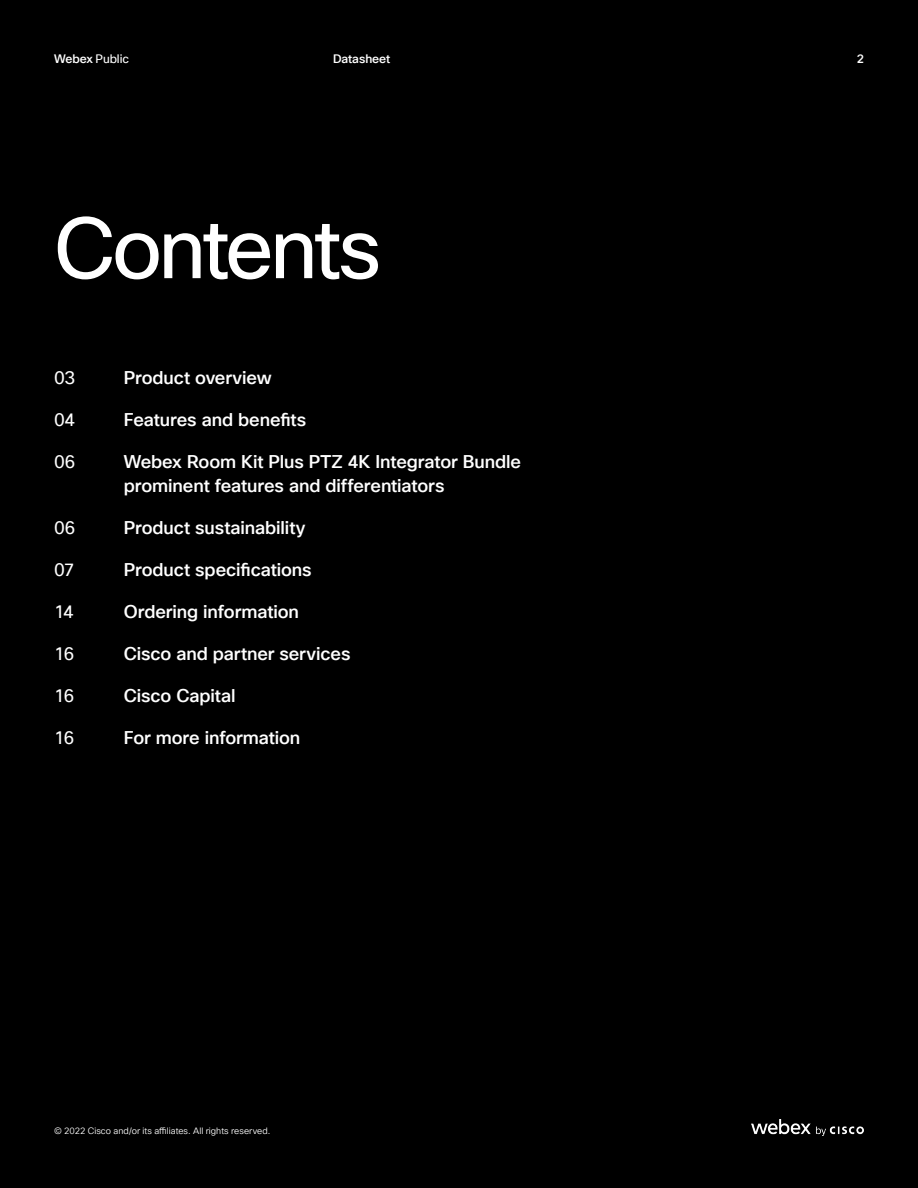
<style>
.page{position:relative;width:918px;height:1188px;background:#fff}
.page>*{position:absolute;margin:0;border:0;box-sizing:border-box;transform-origin:0 0}
.H1_Headline{font:84px "Cisco Sans TT";letter-spacing:-.045em;color:#fff}
.t1{font:500 18px/24px "Cisco Sans TT";letter-spacing:-.005em;color:#fff}
.H5_Paragraph_Title{font:18px "Cisco Sans TT";letter-spacing:-.05em;color:#fff}
.t2{font:12px "Cisco Sans TT";letter-spacing:-.01em;color:#fff}
.t3{font:500 12px "Cisco Sans TT";letter-spacing:-.005em;color:#fff}
.t4{font:9px "Cisco Sans TT Light";letter-spacing:.005em;color:#fff}
.s1{font-weight:500}
</style>
<div class="page">
<div style="left:1px;top:0;width:917px;height:1187px;background:#000"></div>
<img style="left:752px;top:1119px;width:112px;height:16px">
<p class="t2" style="left:54px;top:51px;width:77px"><span class="s1">Webex</span> Public</p>
<p class="t3" style="left:333px;top:51px;width:59px">Datasheet</p>
<p class="t3" style="left:857px;top:51px;width:9px">2</p>
<p class="H1_Headline" style="left:54px;top:194px;width:329px">Contents</p>
<p class="H5_Paragraph_Title" style="left:54px;top:366px;width:23px">03</p>
<p class="H5_Paragraph_Title" style="left:54px;top:408px;width:23px">04</p>
<p class="H5_Paragraph_Title" style="left:54px;top:450px;width:23px">06</p>
<p class="H5_Paragraph_Title" style="left:54px;top:516px;width:23px">06</p>
<p class="H5_Paragraph_Title" style="left:54px;top:558px;width:22px">07</p>
<p class="H5_Paragraph_Title" style="left:54px;top:600px;width:21px">14</p>
<p class="H5_Paragraph_Title" style="left:54px;top:642px;width:22px">16</p>
<p class="H5_Paragraph_Title" style="left:54px;top:684px;width:22px">16</p>
<p class="H5_Paragraph_Title" style="left:54px;top:726px;width:22px">16</p>
<p class="t1" style="left:124px;top:366px;width:149px">Product overview</p>
<p class="t1" style="left:124px;top:408px;width:184px">Features and benefits</p>
<p class="t1" style="left:124px;top:450px;width:399px">Webex Room Kit Plus PTZ 4K Integrator Bundle prominent features and differentiators</p>
<p class="t1" style="left:124px;top:516px;width:183px">Product sustainability</p>
<p class="t1" style="left:124px;top:558px;width:190px">Product specifications</p>
<p class="t1" style="left:124px;top:600px;width:177px">Ordering information</p>
<p class="t1" style="left:124px;top:642px;width:228px">Cisco and partner services</p>
<p class="t1" style="left:124px;top:684px;width:113px">Cisco Capital</p>
<p class="t1" style="left:124px;top:726px;width:178px">For more information</p>
<p class="t4" style="left:54px;top:1125px;width:218px">© 2022 Cisco and/or its affiliates. All rights reserved.</p>
</div>
